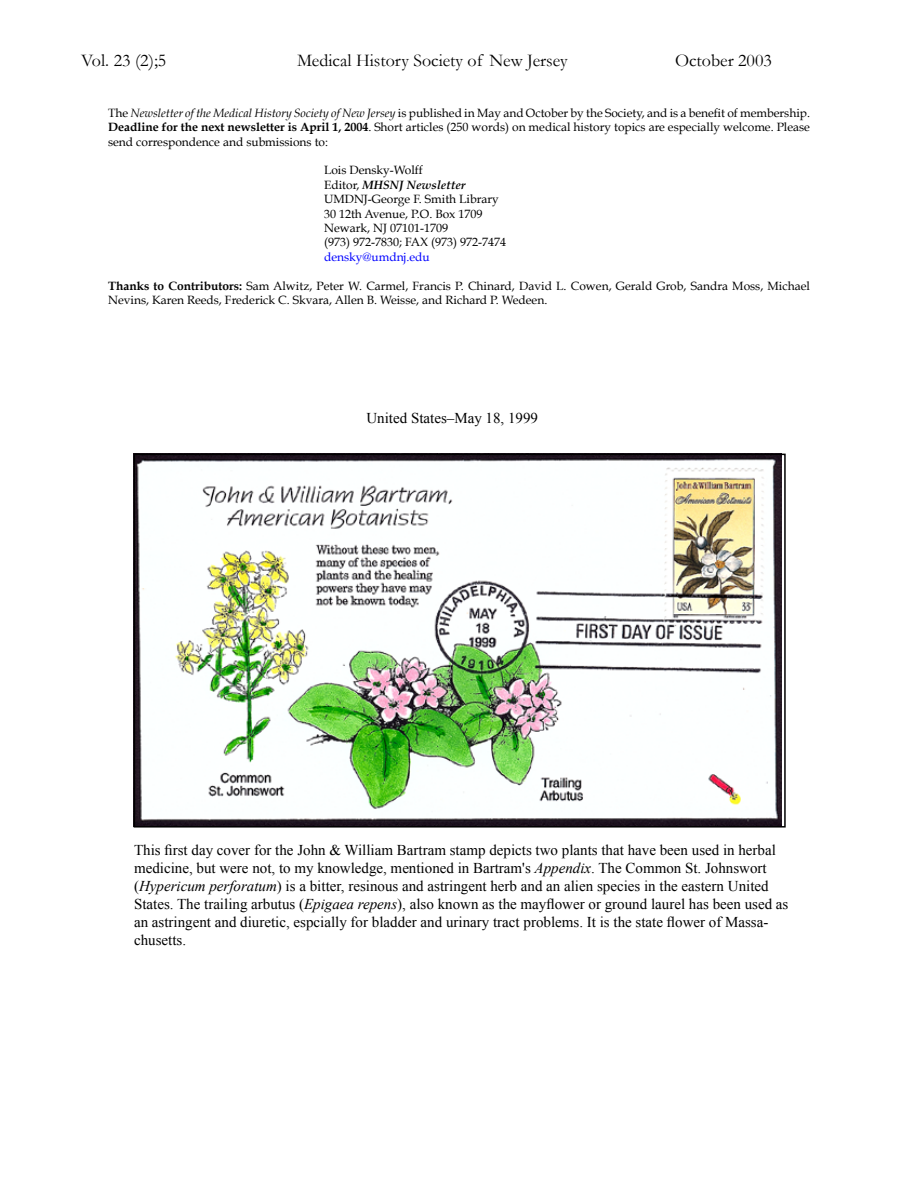
<style>
.page{position:relative;width:918px;height:1188px;background:#fff}
.page>*{position:absolute;margin:0;border:0;box-sizing:border-box;transform-origin:0 0}
.t1{font:18px "Garamond";color:#000}
.t2{font:15px/18px "Times New Roman";color:#000}
.t3{font:12px/14.4px "Book Antiqua";color:#000}
.t4{font:12px "Book Antiqua";color:#00f}
.s1{font-style:italic}
.s2{font-weight:700}
.s3{font-weight:700;font-style:italic}
</style>
<div class="page">
<img style="left:137px;top:457px;width:645px;height:368px">
<div style="left:134px;top:454px;width:652px;height:374px;border:2px solid #000"></div>
<h1 class="t1" style="left:81px;top:49px;width:87px">Vol. 23 (2);5</h1>
<h1 class="t1" style="left:675px;top:49px;width:98px">October 2003</h1>
<p class="t3" style="left:108px;top:105px;width:704px;text-align:justify">The <span class="s1">Newsletter of the Medical History Society of New Jersey</span> is published in May and October by the Society, and is a benefit of membership.<br><span class="s2">Deadline for the next newsletter is April 1, 2004</span>. Short articles (250 words) on medical history topics are especially welcome. Please send correspondence and submissions to:</p>
<p class="t3" style="left:324px;top:163px;width:184px">Lois Densky-Wolff<br>Editor, <span class="s3">MHSNJ Newsletter<br></span>UMDNJ-George F. Smith Library<br>30 12th Avenue, P.O. Box 1709<br>Newark, NJ 07101-1709<br>(973) 972-7830; FAX (973) 972-7474</p>
<p class="t4" style="left:324px;top:249px;width:107px">densky@umdnj.edu</p>
<p class="t3" style="left:108px;top:278px;width:703px"><span class="s2">Thanks to Contributors:</span> Sam Alwitz, Peter W. Carmel, Francis P. Chinard, David L. Cowen, Gerald Grob, Sandra Moss, Michael<br>Nevins, Karen Reeds, Frederick C. Skvara, Allen B. Weisse, and Richard P. Wedeen.</p>
<h1 class="t1" style="left:297px;top:49px;width:272px">Medical History Society of New Jersey</h1>
<p class="t2" style="left:366px;top:409px;width:173px">United States–May 18, 1999</p>
<p class="t2" style="left:134px;top:840px;width:656px">This first day cover for the John &amp; William Bartram stamp depicts two plants that have been used in herbal medicine, but were not, to my knowledge, mentioned in Bartram's <span class="s1">Appendix</span>. The Common St. Johnswort (<span class="s1">Hypericum perforatum</span>) is a bitter, resinous and astringent herb and an alien species in the eastern United States. The trailing arbutus (<span class="s1">Epigaea repens</span>), also known as the mayflower or ground laurel has been used as an astringent and diuretic, espcially for bladder and urinary tract problems. It is the state flower of Massa&shy;chusetts.</p>
</div>
